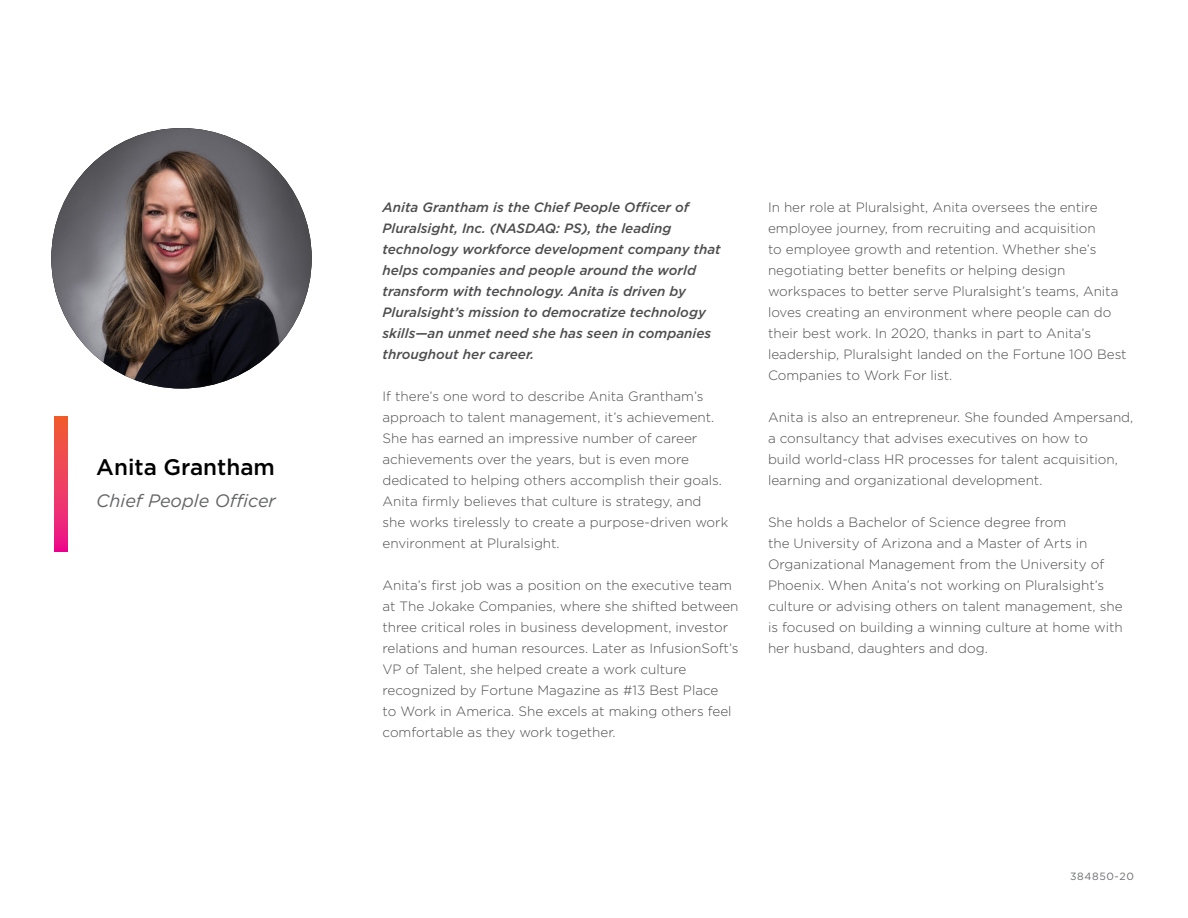
<style>
.page{position:relative;width:1188px;height:918px;background:#fff}
.page>*{position:absolute;margin:0;border:0;box-sizing:border-box;transform-origin:0 0}
.t1{font:500 22.5px "Gotham";color:#000}
.t2{font:italic 18px "Gotham";color:#636466}
.t3{font:300 13.5px/21px "Gotham";color:#4d4d4f}
.t4{font:italic 500 13.5px/21px "Gotham";color:#4d4d4f}
.t5{font:10.5px "Gotham";letter-spacing:.06em;color:#6d6e71}
</style>
<div class="page">
<img style="left:51px;top:128px;width:261px;height:261px;border-radius:130px">
<svg style="left:54px;top:416px;width:14px;height:135px;background:#ee3b5f"></svg>
<h1 class="t1" style="left:96px;top:452px;width:180px">Anita Grantham</h1>
<h2 class="t2" style="left:96px;top:489px;width:181px">Chief People Officer</h2>
<p class="t4" style="left:382px;top:197px;width:340px">Anita Grantham is the Chief People Officer of Pluralsight, Inc. (NASDAQ: PS), the leading technology workforce development company that helps companies and people around the world transform with technology. Anita is driven by Pluralsight’s mission to democratize technology skills—an unmet need she has seen in companies throughout her career.</p>
<p class="t3" style="left:382px;top:386px;width:347px">If there’s one word to describe Anita Grantham’s approach to talent management, it’s achievement.<br>She has earned an impressive number of career achievements over the years, but is even more dedicated to helping others accomplish their goals.<br>Anita firmly believes that culture is strategy, and<br>she works tirelessly to create a purpose-driven work environment at Pluralsight.</p>
<p class="t3" style="left:382px;top:575px;width:358px">Anita’s first job was a position on the executive team at The Jokake Companies, where she shifted between three critical roles in business development, investor relations and human resources. Later as InfusionSoft’s VP of Talent, she helped create a work culture recognized by Fortune Magazine as #13 Best Place<br>to Work in America. She excels at making others feel comfortable as they work together.</p>
<p class="t3" style="left:768px;top:197px;width:360px">In her role at Pluralsight, Anita oversees the entire employee journey, from recruiting and acquisition<br>to employee growth and retention. Whether she’s negotiating better benefits or helping design workspaces to better serve Pluralsight’s teams, Anita loves creating an environment where people can do their best work. In 2020, thanks in part to Anita’s leadership, Pluralsight landed on the Fortune 100 Best Companies to Work For list.</p>
<p class="t3" style="left:768px;top:407px;width:367px">Anita is also an entrepreneur. She founded Ampersand, a consultancy that advises executives on how to<br>build world-class HR processes for talent acquisition, learning and organizational development.</p>
<p class="t3" style="left:768px;top:512px;width:356px">She holds a Bachelor of Science degree from<br>the University of Arizona and a Master of Arts in Organizational Management from the University of Phoenix. When Anita’s not working on Pluralsight’s culture or advising others on talent management, she is focused on building a winning culture at home with her husband, daughters and dog.</p>
<p class="t5" style="left:1070px;top:869px;width:65px">384850-20</p>
</div>
